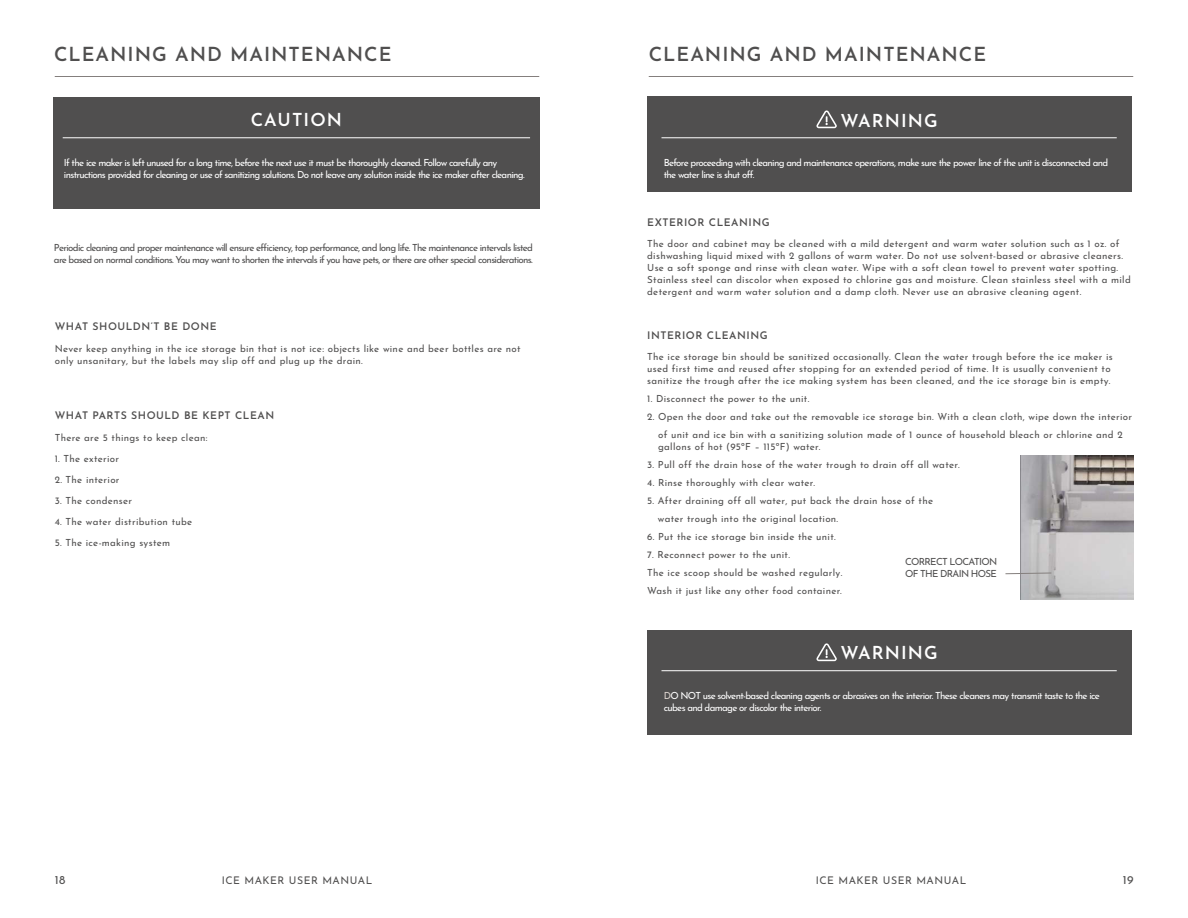
<style>
.page{position:relative;width:1188px;height:918px;background:#fff}
.page>*{position:absolute;margin:0;border:0;box-sizing:border-box;transform-origin:0 0}
.AMD_Header_1{font:600 19.5px "Josefin Sans";letter-spacing:.05em;color:#504f4f}
.AMD_Body_Copy_1{font:600 18px "Josefin Sans";letter-spacing:.06em;color:#fff}
.t1{font:12px "Josefin Sans";color:#504f4f}
.AMD_Header_3{font:600 10.5px "Josefin Sans";letter-spacing:.05em;color:#504f4f}
.t2{font:10.5px "Josefin Sans";letter-spacing:.05em;color:#504f4f}
.AMD_Body_Copy_2{font:9.75px/12px "Josefin Sans";letter-spacing:.03em;color:#504f4f}
.AMD_Body_Copy_2-2{font:9.75px/12px "Josefin Sans";letter-spacing:-.07em;color:#fff}
.AMD_Body_Copy_2-3{font:9.75px/12px "Josefin Sans";letter-spacing:-.07em;color:#504f4f}
.s1{color:#ddd4ce}
</style>
<div class="page">
<hr style="left:55px;top:76px;width:484px;height:1px;background:#847f7d">
<hr style="left:649px;top:76px;width:484px;height:1px;background:#847f7d">
<div style="left:53px;top:97px;width:486px;height:111px;background:#504f4f"></div>
<hr style="left:63px;top:137px;width:467px;height:1px;background:#fff">
<div style="left:647px;top:97px;width:485px;height:95px;background:#504f4f"></div>
<div style="left:647px;top:630px;width:485px;height:104px;background:#504f4f"></div>
<hr style="left:662px;top:137px;width:455px;height:1px;background:#fff">
<svg style="left:816px;top:110px;width:21px;height:18px"></svg>
<hr style="left:662px;top:670px;width:455px;height:1px;background:#fff">
<svg style="left:816px;top:643px;width:21px;height:18px"></svg>
<img style="left:1020px;top:456px;width:113px;height:143px">
<svg style="left:1005px;top:572px;width:47px;height:3px"></svg>
<p class="AMD_Header_1" style="left:54px;top:40px;width:339px">CLEANING AND MAINTENANCE</p>
<p class="AMD_Header_1" style="left:649px;top:40px;width:339px">CLEANING AND MAINTENANCE</p>
<p class="AMD_Body_Copy_1" style="left:251px;top:106px;width:93px">CAUTION</p>
<p class="AMD_Body_Copy_2-2" style="left:64px;top:156px;width:462px">If the ice maker is left unused for a long time, before the next use it must be thoroughly cleaned. Follow carefully any instructions provided for cleaning or use of sanitizing solutions. Do not leave any solution inside the ice maker after cleaning.</p>
<p class="AMD_Body_Copy_2-3" style="left:54px;top:241px;width:481px">Periodic cleaning and proper maintenance will ensure efficiency, top performance, and long life. The maintenance intervals listed are based on normal conditions. You may want to shorten the intervals if you have pets, or there are other special considerations.</p>
<p class="AMD_Header_3" style="left:55px;top:319px;width:163px">WHAT SHOULDN’T BE DONE</p>
<p class="AMD_Body_Copy_2" style="left:55px;top:342px;width:467px">Never keep anything in the ice storage bin that is not ice: objects like wine and beer bottles are not only unsanitary, but the labels may slip off and plug up the drain.</p>
<p class="AMD_Header_3" style="left:55px;top:408px;width:221px">WHAT PARTS SHOULD BE KEPT CLEAN</p>
<p class="AMD_Body_Copy_2" style="left:55px;top:430px;width:154px">There are 5 things to keep clean:</p>
<p class="AMD_Body_Copy_2" style="left:55px;top:451px;width:66px">1. The exterior</p>
<p class="AMD_Body_Copy_2" style="left:55px;top:472px;width:66px">2. The interior</p>
<p class="AMD_Body_Copy_2" style="left:55px;top:493px;width:79px">3. The condenser</p>
<p class="AMD_Body_Copy_2" style="left:55px;top:514px;width:139px">4. The water distribution tube</p>
<p class="AMD_Body_Copy_2" style="left:55px;top:535px;width:117px">5. The ice-making system</p>
<p class="AMD_Body_Copy_1" style="left:840px;top:108px;width:99px">WARNING</p>
<p class="AMD_Body_Copy_2-2" style="left:664px;top:156px;width:446px">Before proceeding with cleaning and maintenance operations, make sure the power line of the unit is disconnected and the water line is shut off.</p>
<p class="AMD_Header_3" style="left:647px;top:214px;width:124px">EXTERIOR CLEANING</p>
<p class="AMD_Body_Copy_2" style="left:647px;top:237px;width:485px">The door and cabinet may be cleaned with a mild detergent and warm water solution such as 1 oz. of dishwashing liquid mixed with 2 gallons of warm water. Do not use solvent-based or abrasive cleaners.<br>Use a soft sponge and rinse with clean water. Wipe with a soft clean towel to prevent water spotting.<br>Stainless steel can discolor when exposed to chlorine gas and moisture. Clean stainless steel with a mild detergent and warm water solution and a damp cloth. Never use an abrasive cleaning agent.</p>
<p class="AMD_Header_3" style="left:647px;top:327px;width:122px">INTERIOR CLEANING</p>
<p class="AMD_Body_Copy_2" style="left:647px;top:350px;width:467px">The ice storage bin should be sanitized occasionally. Clean the water trough before the ice maker is used first time and reused after stopping for an extended period of time. It is usually convenient to sanitize the trough after the ice making system has been cleaned, and the ice storage bin is empty.</p>
<p class="AMD_Body_Copy_2" style="left:647px;top:392px;width:164px">1. Disconnect the power to the unit.</p>
<p class="AMD_Body_Copy_2" style="left:647px;top:407px;width:487px;line-height:18px;text-align:center">2. Open the door and take out the removable ice storage bin. With a clean cloth, wipe down the interior of unit and ice bin with a sanitizing solution made of 1 ounce of household bleach or chlorine and 2</p>
<p class="AMD_Body_Copy_2" style="left:658px;top:440px;width:164px">gallons of hot (95ºF – 115ºF) water.</p>
<p class="AMD_Body_Copy_2" style="left:647px;top:458px;width:314px">3. Pull off the drain hose of the water trough to drain off all water.</p>
<p class="AMD_Body_Copy_2" style="left:647px;top:476px;width:169px">4. Rinse thoroughly with clear water.</p>
<p class="AMD_Body_Copy_2" style="left:658px;top:491px;width:277px;line-height:18px;text-indent:-11px">5. After draining off all water, put back the drain hose of the water trough into the original location.</p>
<p class="AMD_Body_Copy_2" style="left:647px;top:530px;width:190px">6. Put the ice storage bin inside the unit.</p>
<p class="AMD_Body_Copy_2" style="left:647px;top:548px;width:144px">7. Reconnect power to the unit.</p>
<p class="AMD_Body_Copy_2" style="left:647px;top:563px;width:197px;line-height:18px">The ice scoop should be washed regularly.<br>Wash it just like any other food container.</p>
<p class="AMD_Body_Copy_2-3" style="left:905px;top:555px;width:94px">CORRECT LOCATION<br>OF THE DRAIN HOSE</p>
<p class="AMD_Body_Copy_1" style="left:840px;top:639px;width:99px">WARNING</p>
<p class="AMD_Body_Copy_2-2" style="left:664px;top:689px;width:438px"><span class="s1">D</span>O NOT use solvent-based cleaning agents or abrasives on the interior. These cleaners may transmit taste to the ice cubes and damage or discolor the interior.</p>
<p class="t1" style="left:55px;top:871px;width:12px">18</p>
<p class="t2" style="left:222px;top:872px;width:152px">ICE MAKER USER MANUAL</p>
<p class="t2" style="left:816px;top:872px;width:152px">ICE MAKER USER MANUAL</p>
<p class="t1" style="left:1123px;top:871px;width:12px">19</p>
</div>
